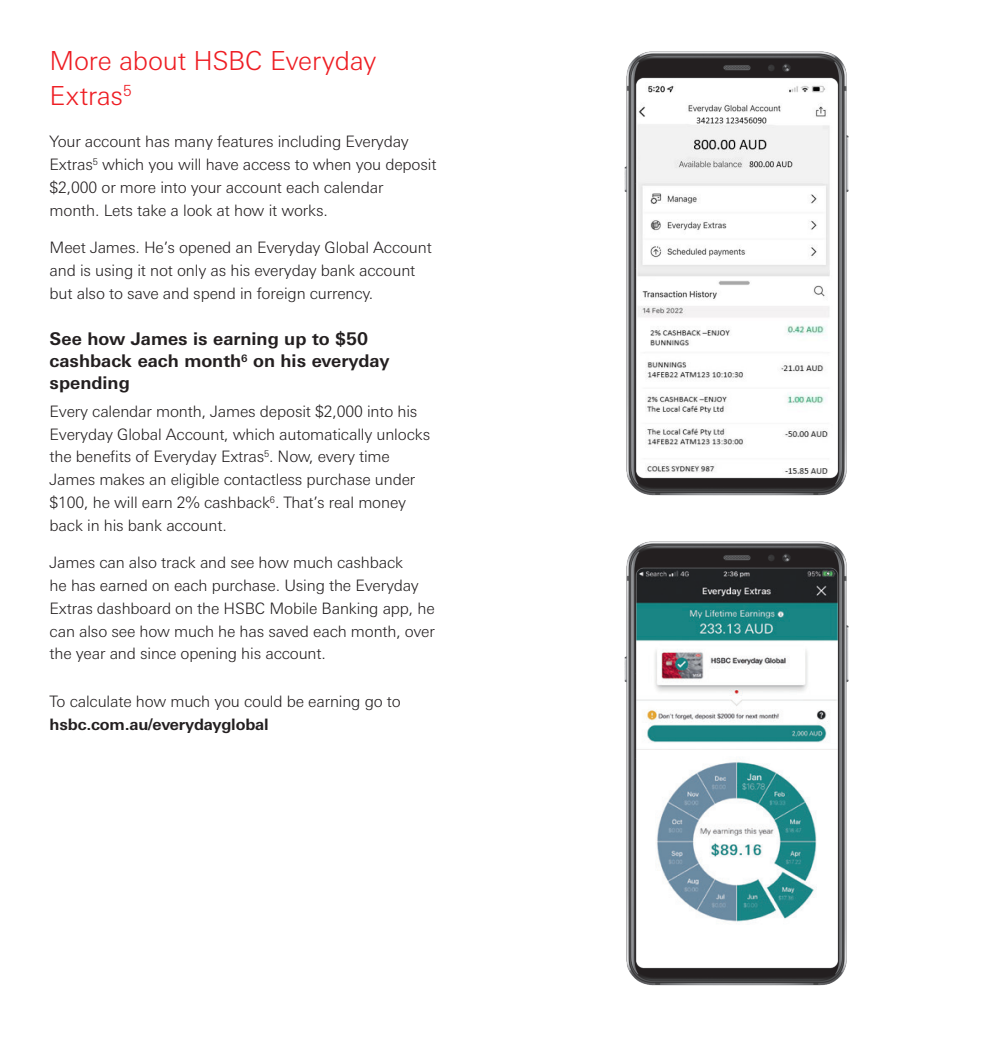
<style>
.page{position:relative;width:983px;height:1042px;background:#fff}
.page>*{position:absolute;margin:0;border:0;box-sizing:border-box;transform-origin:0 0}
.HSBC_Title{font:300 26.25px/35px "Univers Nextfor HSBC";letter-spacing:-.01em;color:#ee1d23}
.t1{font:700 17.5px/21.9px "Univers Nextfor HSBC";color:#231f20}
.t2{font:300 15.75px/22.8px "Univers Nextfor HSBC";letter-spacing:-.01em;color:#231f20}
.s1{font-weight:700}
</style>
<div class="page">
<img style="left:624px;top:51px;width:225px;height:445px">
<img style="left:624px;top:541px;width:225px;height:445px">
<p class="HSBC_Title" style="left:50px;top:41px;width:328px">More about HSBC Everyday<br>Extras<sup>5</sup></p>
<p class="t2" style="left:50px;top:129px;width:388px">Your account has many features including Everyday Extras<sup>5</sup> which you will have access to when you deposit $2,000 or more into your account each calendar month. Lets take a look at how it works.</p>
<p class="t2" style="left:50px;top:235px;width:383px">Meet James. He’s opened an Everyday Global Account and is using it not only as his everyday bank account but also to save and spend in foreign currency.</p>
<p class="t1" style="left:50px;top:327px;width:341px">See how James is earning up to $50 cashback each month<sup>6</sup> on his everyday spending</p>
<p class="t2" style="left:50px;top:399px;width:382px">Every calendar month, James deposit $2,000 into his Everyday Global Account, which automatically unlocks the benefits of Everyday Extras<sup>5</sup>. Now, every time James makes an eligible contactless purchase under $100, he will earn 2% cashback<sup>6</sup>. That’s real money back in his bank account.</p>
<p class="t2" style="left:50px;top:550px;width:387px">James can also track and see how much cashback<br>he has earned on each purchase. Using the Everyday Extras dashboard on the HSBC Mobile Banking app, he can also see how much he has saved each month, over the year and since opening his account.</p>
<p class="t2" style="left:50px;top:689px;width:352px">To calculate how much you could be earning go to <span class="s1">hsbc.com.au/everydayglobal</span></p>
</div>
